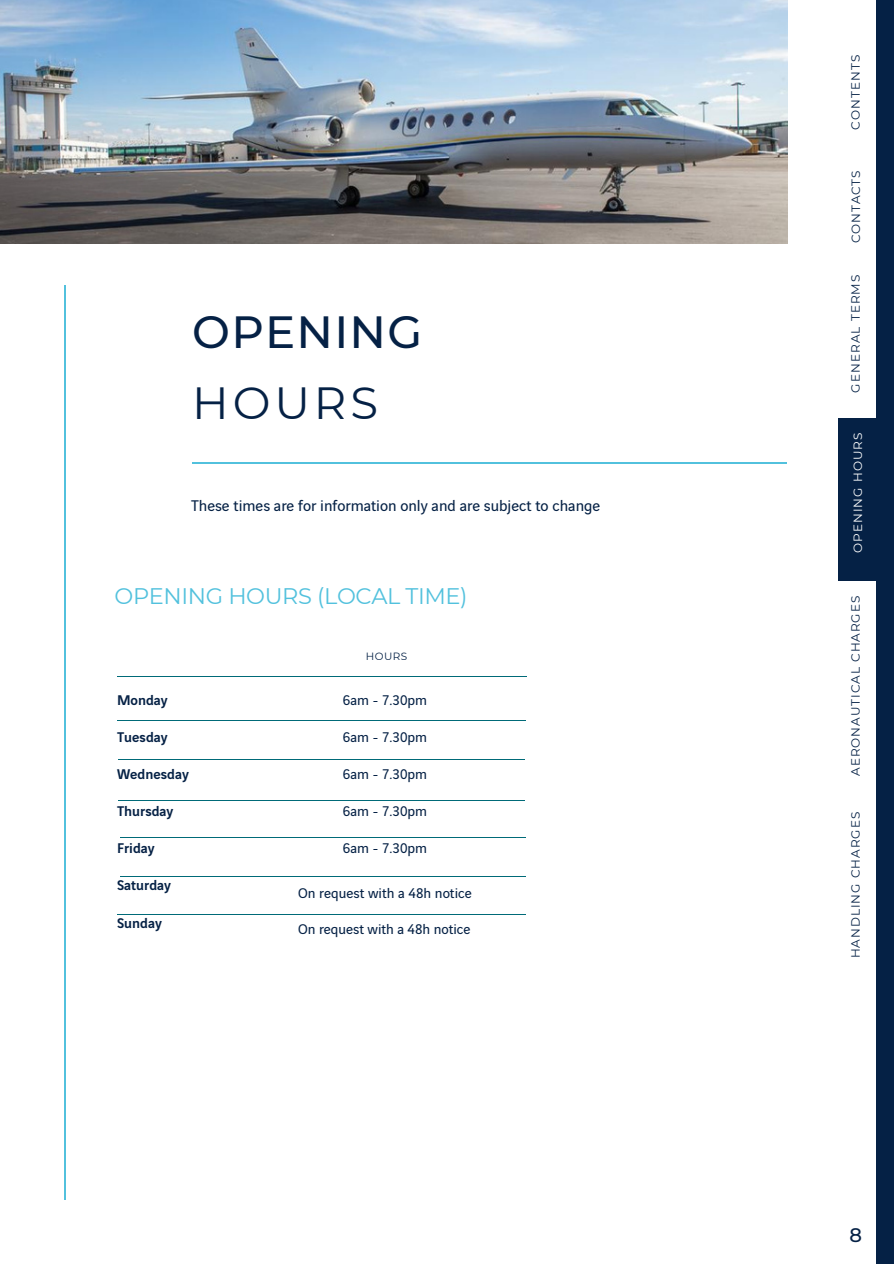
<style>
.page{position:relative;width:894px;height:1264px;background:#fff}
.page>*{position:absolute;margin:0;border:0;box-sizing:border-box;transform-origin:0 0}
.t1{font:500 45px "Montserrat";letter-spacing:.03em;color:#052145}
.t2{font:45px "Montserrat";letter-spacing:.085em;color:#052145}
.t3{font:22.5px "Montserrat";letter-spacing:-.015em;color:#52c1dd}
.t4{font:500 19.5px "Montserrat";color:#052145}
.t5{font:16.5px "Vinci Sans";color:#052145}
.t6{font:15px "Vinci Sans";color:#052145}
.t7{font:500 15px "Vinci Sans";color:#052145}
.t8{font:12px "Montserrat";letter-spacing:.085em;color:#052145}
.t9{font:12px "Montserrat";letter-spacing:.09em;color:#fff}
.t10{font:10.5px "Montserrat";letter-spacing:.04em;color:#052145}
</style>
<div class="page">
<img style="left:0;top:0;width:786px;height:243px">
<hr style="left:64px;top:285px;width:1px;height:914px;background:#52c1dd">
<hr style="left:117px;top:914px;width:408px;height:1px;background:#006a78">
<hr style="left:117px;top:676px;width:409px;height:1px;background:#006a78">
<hr style="left:117px;top:720px;width:408px;height:1px;background:#006a78">
<hr style="left:118px;top:759px;width:407px;height:1px;background:#006a78">
<hr style="left:118px;top:800px;width:407px;height:1px;background:#006a78">
<hr style="left:120px;top:876px;width:405px;height:1px;background:#006a78">
<hr style="left:120px;top:837px;width:405px;height:1px;background:#006a78">
<hr style="left:192px;top:462px;width:594px;height:1px;background:#52c1dd">
<div style="left:876px;top:0;width:17px;height:1263px;background:#052145"></div>
<div style="left:838px;top:418px;width:55px;height:162px;background:#052145"></div>
<h1 class="t1" style="left:192px;top:304px;width:231px">OPENING</h1>
<h1 class="t2" style="left:192px;top:375px;width:187px">HOURS</h1>
<p class="t5" style="left:191px;top:498px;width:410px">These times are for information only and are subject to change</p>
<h2 class="t3" style="left:114px;top:582px;width:354px">OPENING HOURS (LOCAL TIME)</h2>
<p class="t7" style="left:117px;top:693px;width:52px">Monday</p>
<p class="t7" style="left:117px;top:730px;width:52px">Tuesday</p>
<p class="t7" style="left:117px;top:767px;width:73px">Wednesday</p>
<p class="t7" style="left:117px;top:804px;width:58px">Thursday</p>
<p class="t7" style="left:117px;top:841px;width:39px">Friday</p>
<p class="t7" style="left:117px;top:878px;width:56px">Saturday</p>
<p class="t7" style="left:117px;top:916px;width:46px">Sunday</p>
<p class="t10" style="left:366px;top:650px;width:43px">HOURS</p>
<p class="t6" style="left:343px;top:693px;width:86px">6am - 7.30pm</p>
<p class="t6" style="left:343px;top:730px;width:86px">6am - 7.30pm</p>
<p class="t6" style="left:343px;top:767px;width:86px">6am - 7.30pm</p>
<p class="t6" style="left:343px;top:804px;width:86px">6am - 7.30pm</p>
<p class="t6" style="left:343px;top:841px;width:86px">6am - 7.30pm</p>
<p class="t6" style="left:298px;top:886px;width:175px">On request with a 48h notice</p>
<p class="t6" style="left:298px;top:922px;width:174px">On request with a 48h notice</p>
<p class="t8" style="left:848px;top:130px;width:76px;rotate:-90deg">CONTENTS</p>
<p class="t8" style="left:848px;top:243px;width:74px;rotate:-90deg">CONTACTS</p>
<p class="t8" style="left:848px;top:392px;width:119px;rotate:-90deg">GENERAL TERMS</p>
<p class="t9" style="left:850px;top:553px;width:122px;rotate:-90deg">OPENING HOURS</p>
<p class="t8" style="left:848px;top:775px;width:181px;rotate:-90deg">AERONAUTICAL CHARGES</p>
<p class="t8" style="left:848px;top:958px;width:148px;rotate:-90deg">HANDLING CHARGES</p>
<h3 class="t4" style="left:849px;top:1223px;width:14px">8</h3>
</div>
